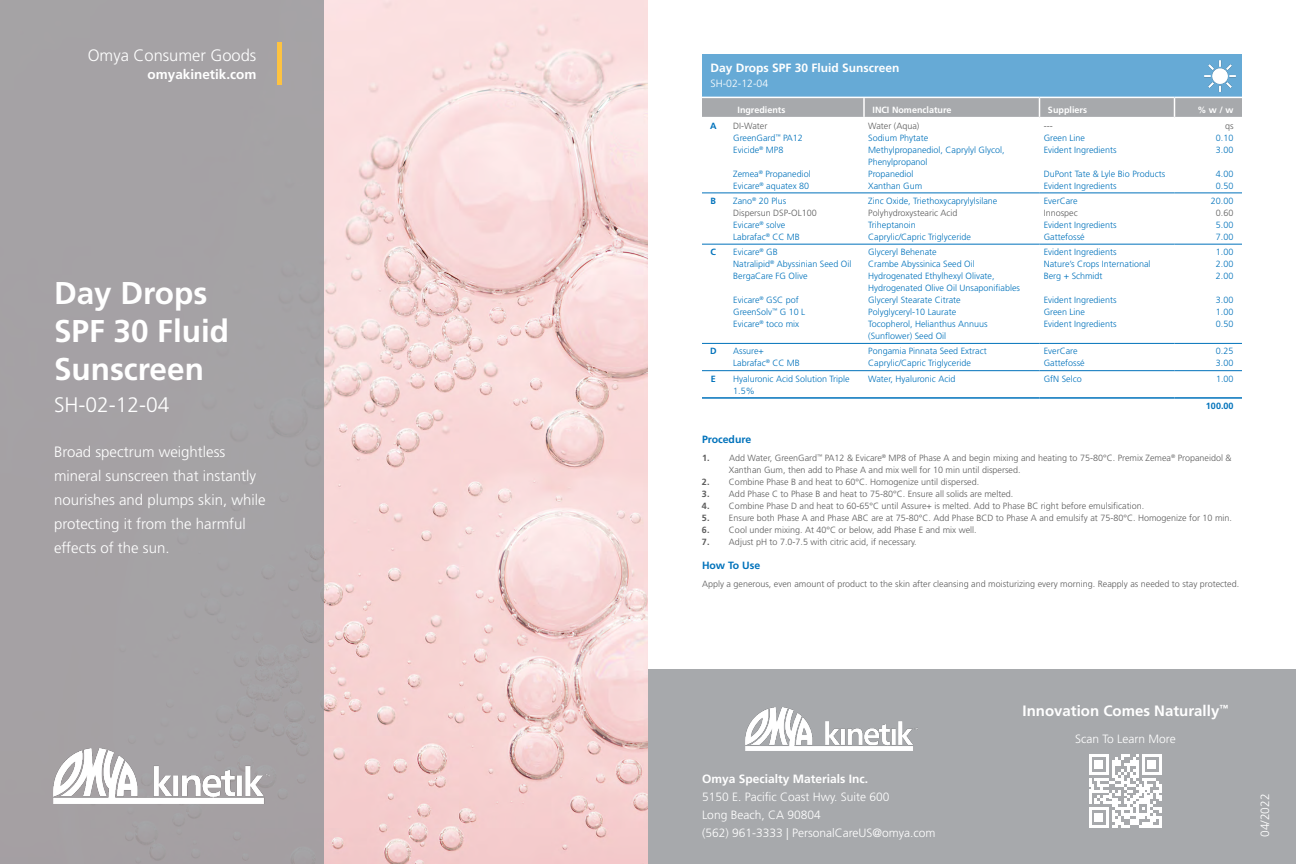
<style>
.page{position:relative;width:1296px;height:864px;background:#fff}
.page>*{position:absolute;margin:0;border:0;box-sizing:border-box;transform-origin:0 0}
.t1{font:700 31.5px/37.8px "Frutiger LT Std";color:#fff}
.t2{font:300 21px "Frutiger LT Std";color:#fff}
.t3{font:300 16.5px "Frutiger LT Std";color:#fff}
.t4{font:300 15px/24px "Frutiger LT Std";color:#fff}
.t5{font:700 15px "Frutiger LT Std";color:#fff}
.t6{font:700 13.5px "Frutiger LT Std";color:#fff}
.t7{font:300 12px/18px "Frutiger LT Std";color:#fff}
.t8{font:700 12px "Frutiger LT Std";color:#fff}
.t9{font:700 10.5px "Frutiger LT Std";color:#0072bb}
.t10{font:300 10.5px "Frutiger LT Std";color:#fff}
.t11{font:300 9px/12px "Frutiger LT Std";color:#0072bb}
.t12{font:300 9px/12px "Frutiger LT Std";color:#5d5d5d}
.t13{font:700 9px "Frutiger LT Std";color:#fff}
.t14{font:700 9px "Frutiger LT Std";color:#0072bb}
.s1{color:#5d5d5d}
.s2{font-weight:700}
</style>
<div class="page">
<img style="left:324px;top:0;width:324px;height:864px">
<div style="left:0;top:0;width:324px;height:864px;background:#a5a2a5"></div>
<img style="left:54px;top:749px;width:216px;height:54px">
<hr style="left:278px;top:43px;width:4px;height:42px;background:#fec340">
<div style="left:648px;top:670px;width:648px;height:194px;background:#a7a9ac"></div>
<svg style="left:1089px;top:754px;width:73px;height:74px"></svg>
<img style="left:745px;top:707px;width:173px;height:44px">
<div style="left:702px;top:54px;width:540px;height:43px;background:#66aad6"></div>
<svg style="left:702px;top:97px;width:540px;height:21px;background:#b1b2b5"></svg>
<hr style="left:702px;top:397px;width:27px;height:2px;background:#0072bb">
<hr style="left:729px;top:397px;width:135px;height:2px;background:#0072bb">
<hr style="left:864px;top:397px;width:176px;height:2px;background:#0072bb">
<hr style="left:1040px;top:397px;width:134px;height:2px;background:#0072bb">
<hr style="left:1174px;top:397px;width:68px;height:2px;background:#0072bb">
<svg style="left:702px;top:193px;width:27px;height:1px"></svg>
<hr style="left:729px;top:193px;width:135px;height:1px;background:#0072bb">
<hr style="left:864px;top:193px;width:176px;height:1px;background:#0072bb">
<hr style="left:1040px;top:193px;width:134px;height:1px;background:#0072bb">
<hr style="left:1174px;top:193px;width:68px;height:1px;background:#0072bb">
<svg style="left:702px;top:244px;width:27px;height:1px"></svg>
<hr style="left:729px;top:244px;width:135px;height:1px;background:#0072bb">
<hr style="left:864px;top:244px;width:176px;height:1px;background:#0072bb">
<hr style="left:1040px;top:244px;width:134px;height:1px;background:#0072bb">
<hr style="left:1174px;top:244px;width:68px;height:1px;background:#0072bb">
<svg style="left:702px;top:343px;width:27px;height:1px"></svg>
<hr style="left:729px;top:343px;width:135px;height:1px;background:#0072bb">
<hr style="left:864px;top:343px;width:176px;height:1px;background:#0072bb">
<hr style="left:1040px;top:343px;width:134px;height:1px;background:#0072bb">
<hr style="left:1174px;top:343px;width:68px;height:1px;background:#0072bb">
<svg style="left:702px;top:370px;width:27px;height:1px"></svg>
<hr style="left:729px;top:370px;width:135px;height:1px;background:#0072bb">
<hr style="left:864px;top:370px;width:176px;height:1px;background:#0072bb">
<hr style="left:1040px;top:370px;width:134px;height:1px;background:#0072bb">
<hr style="left:1174px;top:370px;width:68px;height:1px;background:#0072bb">
<img style="left:1205px;top:60px;width:31px;height:31px">
<h3 class="t3" style="left:88px;top:46px;width:170px">Omya Consumer Goods</h3>
<h3 class="t6" style="left:148px;top:67px;width:110px">omyakinetik.com</h3>
<h1 class="t1" style="left:54px;top:275px;width:177px">Day Drops<br>SPF 30 Fluid<br>Sunscreen</h1>
<h2 class="t2" style="left:54px;top:392px;width:117px">SH-02-12-04</h2>
<h3 class="t4" style="left:54px;top:440px;width:213px">Broad spectrum weightless mineral sunscreen that instantly nourishes and plumps skin, while protecting it from the harmful effects of the sun.</h3>
<h3 class="t8" style="left:710px;top:61px;width:190px">Day Drops SPF 30 Fluid Sunscreen</h3>
<p class="t10" style="left:710px;top:77px;width:59px">SH-02-12-04</p>
<p class="t13" style="left:737px;top:105px;width:49px">Ingredients</p>
<p class="t13" style="left:872px;top:105px;width:80px">INCI Nomenclature</p>
<p class="t13" style="left:1048px;top:105px;width:41px">Suppliers</p>
<p class="t13" style="left:1197px;top:105px;width:38px">% w / w</p>
<p class="t14" style="left:710px;top:120px;width:8px">A</p>
<p class="t11" style="left:733px;top:120px;width:71px"><span class="s1">DI-Water<br></span>GreenGard<sup>™</sup> PA12<br>Evicide<sup>®</sup> MP8</p>
<p class="t11" style="left:733px;top:168px;width:79px">Zemea<sup>®</sup> Propanediol<br>Evicare<sup>®</sup> aquatex 80</p>
<p class="t12" style="left:868px;top:120px;width:53px">Water (Aqua)</p>
<p class="t11" style="left:868px;top:132px;width:138px">Sodium Phytate<br>Methylpropanediol, Caprylyl Glycol,<br>Phenylpropanol<br>Propanediol<br>Xanthan Gum</p>
<p class="t12" style="left:1225px;top:120px;width:10px">qs</p>
<p class="t11" style="left:1216px;top:132px;width:19px">0.10<br>3.00</p>
<p class="t11" style="left:1216px;top:168px;width:19px">4.00<br>0.50</p>
<p class="t12" style="left:1044px;top:120px;width:10px">---</p>
<p class="t11" style="left:1044px;top:132px;width:74px">Green Line<br>Evident Ingredients</p>
<p class="t11" style="left:1044px;top:168px;width:123px">DuPont Tate &amp; Lyle Bio Products<br>Evident Ingredients</p>
<p class="t14" style="left:711px;top:195px;width:7px">B</p>
<p class="t11" style="left:733px;top:195px;width:85px">Zano<sup>®</sup> 20 Plus<br><span class="s1">Dispersun DSP-OL100<br></span>Evicare<sup>®</sup> solve<br>Labrafac<sup>®</sup> CC MB</p>
<p class="t11" style="left:868px;top:195px;width:131px">Zinc Oxide, Triethoxycaprylylsilane</p>
<p class="t12" style="left:868px;top:207px;width:91px">Polyhydroxystearic Acid</p>
<p class="t11" style="left:868px;top:219px;width:104px">Triheptanoin<br>Caprylic/Capric Triglyceride</p>
<p class="t11" style="left:1044px;top:195px;width:35px">EverCare</p>
<p class="t12" style="left:1044px;top:207px;width:36px">Innospec</p>
<p class="t11" style="left:1044px;top:219px;width:74px">Evident Ingredients<br>Gattefossé</p>
<p class="t14" style="left:711px;top:247px;width:7px">C</p>
<p class="t11" style="left:733px;top:246px;width:120px">Evicare<sup>®</sup> GB<br>Natralipid<sup>®</sup> Abyssinian Seed Oil<br>BergaCare FG Olive</p>
<p class="t11" style="left:733px;top:294px;width:74px">Evicare<sup>®</sup> GSC pof<br>GreenSolv<sup>™</sup> G 10 L<br>Evicare<sup>®</sup> toco mix</p>
<p class="t11" style="left:868px;top:246px;width:153px">Glyceryl Behenate<br>Crambe Abyssinica Seed Oil<br>Hydrogenated Ethylhexyl Olivate,<br>Hydrogenated Olive Oil Unsaponifiables<br>Glyceryl Stearate Citrate<br>Polyglyceryl-10 Laurate<br>Tocopherol, Helianthus Annuus (Sunflower) Seed Oil</p>
<p class="t11" style="left:1044px;top:246px;width:108px">Evident Ingredients<br>Nature’s Crops International<br>Berg + Schmidt</p>
<p class="t11" style="left:1044px;top:294px;width:74px">Evident Ingredients<br>Green Line<br>Evident Ingredients</p>
<p class="t11" style="left:1211px;top:195px;width:24px">20.00</p>
<p class="t12" style="left:1216px;top:207px;width:19px">0.60</p>
<p class="t11" style="left:1216px;top:219px;width:19px">5.00<br>7.00</p>
<p class="t11" style="left:1216px;top:246px;width:19px;text-align:justify">1.00<br>2.00<br>2.00</p>
<p class="t11" style="left:1216px;top:294px;width:19px;text-align:justify">3.00<br>1.00<br>0.50</p>
<p class="t14" style="left:710px;top:346px;width:8px">D</p>
<p class="t11" style="left:733px;top:345px;width:68px">Assure+<br>Labrafac<sup>®</sup> CC MB</p>
<p class="t11" style="left:868px;top:345px;width:120px">Pongamia Pinnata Seed Extract<br>Caprylic/Capric Triglyceride</p>
<p class="t11" style="left:1044px;top:345px;width:42px">EverCare<br>Gattefossé</p>
<p class="t11" style="left:1216px;top:345px;width:19px">0.25<br>3.00</p>
<p class="t14" style="left:711px;top:373px;width:7px">E</p>
<p class="t11" style="left:733px;top:373px;width:118px">Hyaluronic Acid Solution Triple<br>1.5%</p>
<p class="t11" style="left:868px;top:373px;width:89px">Water, Hyaluronic Acid</p>
<p class="t11" style="left:1044px;top:373px;width:39px">GfN Selco</p>
<p class="t11" style="left:1216px;top:373px;width:19px">1.00</p>
<p class="t14" style="left:1206px;top:401px;width:29px">100.00</p>
<p class="t9" style="left:702px;top:433px;width:51px">Procedure</p>
<p class="t12" style="left:729px;top:452px;width:504px;text-indent:-27px"><span class="s2">1.</span> Add Water, GreenGard<sup>™</sup> PA12 &amp; Evicare<sup>®</sup> MP8 of Phase A and begin mixing and heating to 75-80°C. Premix Zemea<sup>®</sup> Propaneidol &amp;<br>Xanthan Gum, then add to Phase A and mix well for 10 min until dispersed.</p>
<p class="t12" style="left:702px;top:476px;width:279px"><span class="s2">2.</span> Combine Phase B and heat to 60°C. Homogenize until dispersed.</p>
<p class="t12" style="left:702px;top:488px;width:313px"><span class="s2">3.</span> Add Phase C to Phase B and heat to 75-80°C. Ensure all solids are melted.</p>
<p class="t12" style="left:702px;top:500px;width:444px"><span class="s2">4.</span> Combine Phase D and heat to 60-65°C until Assure+ is melted. Add to Phase BC right before emulsification.</p>
<p class="t12" style="left:702px;top:512px;width:532px"><span class="s2">5.</span> Ensure both Phase A and Phase ABC are at 75-80°C. Add Phase BCD to Phase A and emulsify at 75-80°C. Homogenize for 10 min.</p>
<p class="t12" style="left:702px;top:524px;width:276px"><span class="s2">6.</span> Cool under mixing. At 40°C or below, add Phase E and mix well.</p>
<p class="t12" style="left:702px;top:536px;width:216px"><span class="s2">7.</span> Adjust pH to 7.0-7.5 with citric acid, if necessary.</p>
<p class="t9" style="left:702px;top:559px;width:60px">How To Use</p>
<p class="t12" style="left:702px;top:578px;width:539px">Apply a generous, even amount of product to the skin after cleansing and moisturizing every morning. Reapply as needed to stay protected.</p>
<h3 class="t8" style="left:702px;top:772px;width:168px">Omya Specialty Materials Inc.</h3>
<h3 class="t7" style="left:702px;top:788px;width:235px">5150 E. Pacific Coast Hwy. Suite 600<br>Long Beach, CA 90804<br>(562) 961-3333 | PersonalCareUS@omya.com</h3>
<h3 class="t5" style="left:1023px;top:702px;width:207px">Innovation Comes Naturally<sup>™</sup></h3>
<h3 class="t7" style="left:1075px;top:730px;width:102px">Scan To Learn More</h3>
<h3 class="t7" style="left:1256px;top:837px;width:45px;rotate:-90deg">04/2022</h3>
</div>
